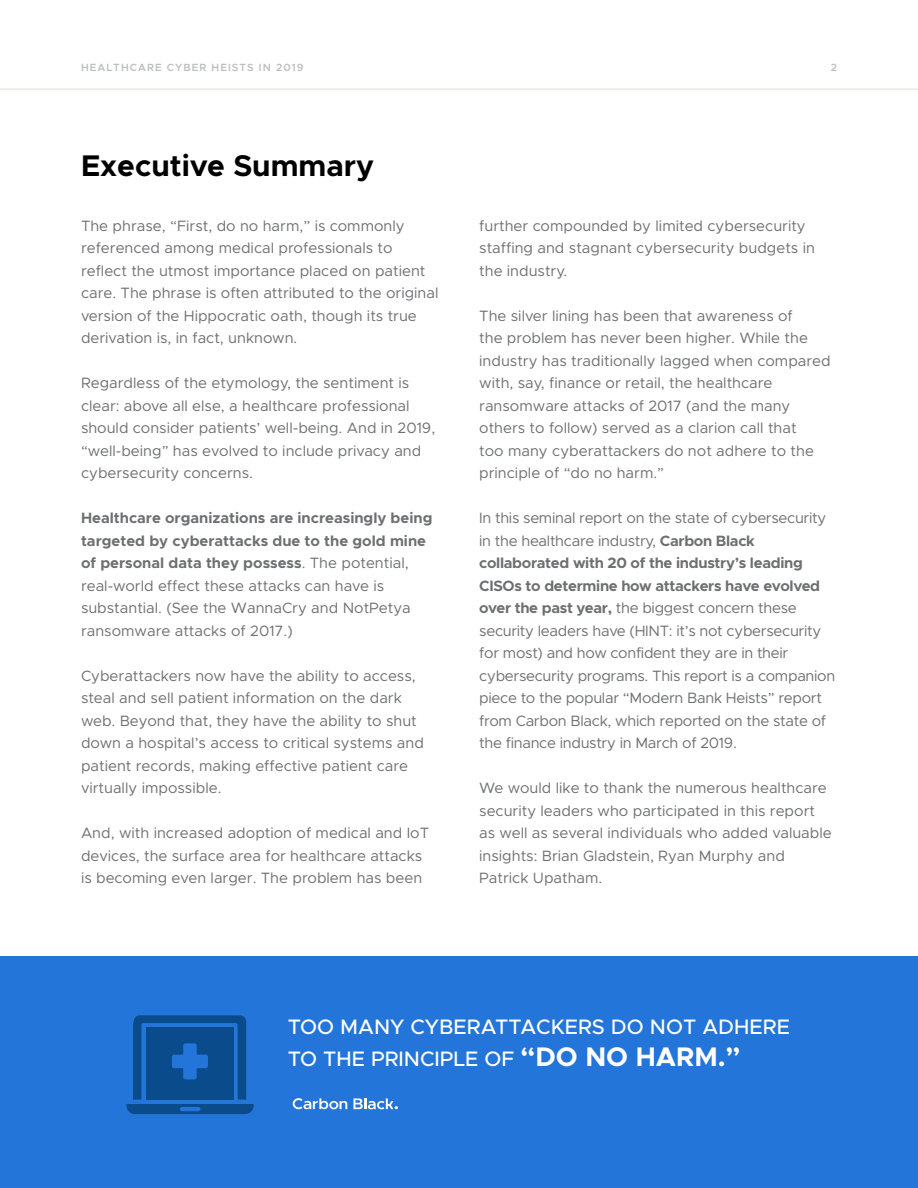
<style>
.page{position:relative;width:918px;height:1188px;background:#fff}
.page>*{position:absolute;margin:0;border:0;box-sizing:border-box;transform-origin:0 0}
.t1{font:700 30px "Metropolis";color:#000}
.t2{font:500 21px/31.5px "Metropolis";color:#fff}
.t3{font:15px/22.5px "Metropolis";color:#6e6f72}
.t4{font:15px/22.5px "Metropolis";letter-spacing:-.02em;color:#6e6f72}
.t5{font:600 10.5px "Metropolis";letter-spacing:.1em;color:#bdbebf}
.s1{font-weight:700}
.s2{font-weight:700;font-size:27px}
</style>
<div class="page">
<hr style="left:0;top:89px;width:918px;height:1px;background:#e0ded6">
<div style="left:0;top:956px;width:918px;height:232px;background:#2475d9"></div>
<svg style="left:353px;top:1098px;width:45px;height:11px"></svg>
<svg style="left:293px;top:1098px;width:54px;height:11px"></svg>
<svg style="left:126px;top:1015px;width:128px;height:99px"></svg>
<p class="t5" style="left:81px;top:61px;width:224px">HEALTHCARE CYBER HEISTS IN 2019</p>
<p class="t5" style="left:831px;top:61px;width:8px">2</p>
<h1 class="t1" style="left:81px;top:147px;width:295px">Executive Summary</h1>
<p class="t3" style="left:81px;top:214px;width:359px">The phrase, “First, do no harm,” is commonly referenced among medical professionals to reflect the utmost importance placed on patient care. The phrase is often attributed to the original version of the Hippocratic oath, though its true derivation is, in fact, unknown.</p>
<p class="t3" style="left:81px;top:372px;width:356px">Regardless of the etymology, the sentiment is clear: above all else, a healthcare professional should consider patients’ well-being. And in 2019, “well-being” has evolved to include privacy and cybersecurity concerns.</p>
<p class="t3" style="left:81px;top:507px;width:353px"><span class="s1">Healthcare organizations are increasingly being targeted by cyberattacks due to the gold mine of personal data they possess</span>. The potential, real-world effect these attacks can have is substantial. (See the WannaCry and NotPetya ransomware attacks of 2017.)</p>
<p class="t3" style="left:81px;top:664px;width:345px">Cyberattackers now have the ability to access, steal and sell patient information on the dark web. Beyond that, they have the ability to shut down a hospital’s access to critical systems and patient records, making effective patient care virtually impossible.</p>
<p class="t3" style="left:81px;top:822px;width:350px">And, with increased adoption of medical and IoT devices, the surface area for healthcare attacks is becoming even larger. The problem has been</p>
<p class="t3" style="left:479px;top:214px;width:337px">further compounded by limited cybersecurity staffing and stagnant cybersecurity budgets in the industry.</p>
<p class="t3" style="left:479px;top:304px;width:353px">The silver lining has been that awareness of<br>the problem has never been higher. While the industry has traditionally lagged when compared with, say, finance or retail, the healthcare ransomware attacks of 2017 (and the many others to follow) served as a clarion call that<br>too many cyberattackers do not adhere to the principle of “do no harm.”</p>
<p class="t4" style="left:479px;top:507px;width:358px">In this seminal report on the state of cybersecurity in the healthcare industry, <span class="s1">Carbon Black collaborated with 20 of the industry’s leading CISOs to determine how attackers have evolved over the past year,</span> the biggest concern these security leaders have (HINT: it’s not cybersecurity for most) and how confident they are in their cybersecurity programs. This report is a companion piece to the popular “Modern Bank Heists” report from Carbon Black, which reported on the state of the finance industry in March of 2019.</p>
<p class="t3" style="left:479px;top:777px;width:354px">We would like to thank the numerous healthcare security leaders who participated in this report as well as several individuals who added valuable insights: Brian Gladstein, Ryan Murphy and Patrick Upatham.</p>
<h2 class="t2" style="left:288px;top:1011px;width:504px">TOO MANY CYBERATTACKERS DO NOT ADHERE<br>TO THE PRINCIPLE OF <span class="s2">“DO NO HARM.”</span></h2>
</div>
